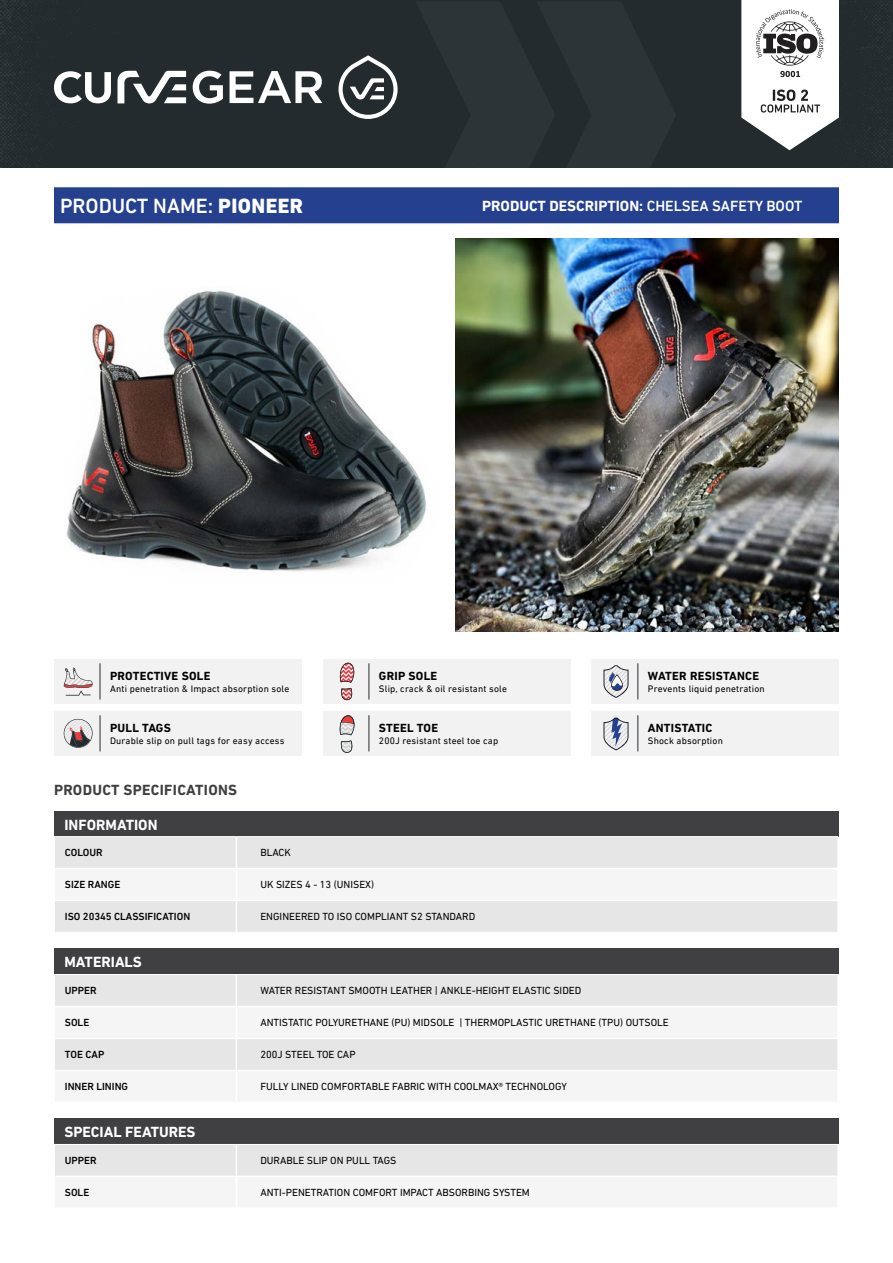
<style>
.page{position:relative;width:893px;height:1263px;background:#fff}
.page>*{position:absolute;margin:0;border:0;box-sizing:border-box;transform-origin:0 0}
.t1{font:500 21px "DIN Next LT Pro";color:#fff}
.t2{font:700 15px "DIN Next LT Pro";color:#fff}
.t3{font:700 15px "DIN Next LT Pro";letter-spacing:.02em;color:#404042}
.t4{font:700 12px "DIN Next LT Pro";letter-spacing:.02em;color:#000}
.t5{font:10.5px "DIN Next LT Pro";color:#000}
.t6{font:500 10.5px "DIN Next LT Pro";color:#000}
.t7{font:9.6px "DIN Next LT Pro";letter-spacing:.02em;color:#000}
.s1{font-weight:800}
.s2{font-weight:500}
</style>
<div class="page">
<div style="left:0;top:0;width:893px;height:167px;background:#232b2e"></div>
<svg style="left:415px;top:1px;width:261px;height:167px;background:#293033"></svg>
<div style="left:54px;top:811px;width:785px;height:26px;background:#404042"></div>
<div style="left:55px;top:837px;width:782px;height:95px;background:#e6e6e6"></div>
<div style="left:55px;top:869px;width:782px;height:31px;background:#f5f5f5"></div>
<hr style="left:54px;top:836px;width:182px;height:1px;background:#fff">
<hr style="left:236px;top:836px;width:602px;height:1px;background:#fff">
<hr style="left:236px;top:837px;width:1px;height:31px;background:#fff">
<hr style="left:55px;top:868px;width:181px;height:1px;background:#fff">
<hr style="left:236px;top:868px;width:601px;height:1px;background:#fff">
<hr style="left:236px;top:869px;width:1px;height:31px;background:#fff">
<hr style="left:55px;top:900px;width:181px;height:1px;background:#fff">
<hr style="left:236px;top:900px;width:601px;height:1px;background:#fff">
<hr style="left:236px;top:901px;width:1px;height:31px;background:#fff">
<div style="left:54px;top:949px;width:785px;height:25px;background:#404042"></div>
<div style="left:55px;top:975px;width:782px;height:31px;background:#e6e6e6"></div>
<div style="left:55px;top:1039px;width:782px;height:31px;background:#e6e6e6"></div>
<hr style="left:236px;top:975px;width:1px;height:31px;background:#fff">
<hr style="left:236px;top:1039px;width:1px;height:31px;background:#fff">
<div style="left:54px;top:1118px;width:785px;height:26px;background:#404042"></div>
<div style="left:55px;top:1145px;width:782px;height:30px;background:#e6e6e6"></div>
<hr style="left:236px;top:1145px;width:1px;height:30px;background:#fff">
<div style="left:54px;top:187px;width:785px;height:36px;background:#24408f"></div>
<img style="left:455px;top:239px;width:384px;height:392px">
<img style="left:66px;top:290px;width:360px;height:282px">
<div style="left:323px;top:659px;width:247px;height:45px;background:#f2f2f2"></div>
<svg style="left:340px;top:663px;width:14px;height:37px"></svg>
<hr style="left:369px;top:663px;width:1px;height:36px;background:#242b2f">
<div style="left:323px;top:711px;width:247px;height:44px;background:#f2f2f2"></div>
<hr style="left:369px;top:715px;width:1px;height:36px;background:#242b2f">
<svg style="left:340px;top:715px;width:15px;height:38px"></svg>
<div style="left:592px;top:711px;width:247px;height:44px;background:#f2f2f2"></div>
<hr style="left:638px;top:715px;width:1px;height:36px;background:#242b2f">
<svg style="left:603px;top:718px;width:25px;height:32px"></svg>
<div style="left:54px;top:659px;width:247px;height:45px;background:#f2f2f2"></div>
<hr style="left:100px;top:663px;width:1px;height:36px;background:#242b2f">
<svg style="left:64px;top:667px;width:29px;height:29px"></svg>
<div style="left:592px;top:659px;width:247px;height:45px;background:#f2f2f2"></div>
<hr style="left:638px;top:663px;width:1px;height:36px;background:#242b2f">
<svg style="left:603px;top:665px;width:26px;height:33px"></svg>
<div style="left:54px;top:711px;width:247px;height:44px;background:#f2f2f2"></div>
<hr style="left:100px;top:715px;width:1px;height:36px;background:#242b2f">
<svg style="left:64px;top:719px;width:29px;height:29px"></svg>
<svg style="left:741px;top:0;width:98px;height:150px"></svg>
<svg style="left:339px;top:55px;width:59px;height:64px"></svg>
<svg style="left:193px;top:71px;width:30px;height:33px"></svg>
<svg style="left:230px;top:71px;width:92px;height:32px"></svg>
<svg style="left:54px;top:71px;width:57px;height:32px"></svg>
<svg style="left:117px;top:71px;width:69px;height:32px"></svg>
<h1 class="t1" style="left:60px;top:194px;width:245px">PRODUCT NAME: <span class="s1">PIONEER</span></h1>
<h2 class="t2" style="left:482px;top:197px;width:322px">PRODUCT DESCRIPTION: <span class="s2">CHELSEA SAFETY BOOT</span></h2>
<p class="t4" style="left:110px;top:669px;width:102px">PROTECTIVE SOLE</p>
<p class="t7" style="left:110px;top:683px;width:181px">Anti penetration &amp; Impact absorption sole</p>
<p class="t4" style="left:110px;top:721px;width:62px">PULL TAGS</p>
<p class="t7" style="left:110px;top:735px;width:176px">Durable slip on pull tags for easy access</p>
<h2 class="t3" style="left:54px;top:781px;width:185px">PRODUCT SPECIFICATIONS</h2>
<p class="t4" style="left:379px;top:669px;width:60px">GRIP SOLE</p>
<p class="t7" style="left:379px;top:683px;width:130px">Slip, crack &amp; oil resistant sole</p>
<p class="t4" style="left:379px;top:721px;width:61px">STEEL TOE</p>
<p class="t7" style="left:379px;top:735px;width:121px">200J resistant steel toe cap</p>
<p class="t4" style="left:648px;top:669px;width:113px">WATER RESISTANCE</p>
<p class="t7" style="left:648px;top:683px;width:118px">Prevents liquid penetration</p>
<p class="t4" style="left:648px;top:721px;width:66px">ANTISTATIC</p>
<p class="t7" style="left:648px;top:735px;width:77px">Shock absorption</p>
<h2 class="t2" style="left:64px;top:816px;width:95px">INFORMATION</h2>
<p class="t6" style="left:65px;top:847px;width:39px">COLOUR</p>
<p class="t5" style="left:260px;top:847px;width:32px">BLACK</p>
<p class="t6" style="left:65px;top:879px;width:57px">SIZE RANGE</p>
<p class="t5" style="left:260px;top:879px;width:115px">UK SIZES 4 - 13 (UNISEX)</p>
<p class="t6" style="left:65px;top:911px;width:127px">ISO 20345 CLASSIFICATION</p>
<p class="t5" style="left:260px;top:911px;width:216px">ENGINEERED TO ISO COMPLIANT S2 STANDARD</p>
<h2 class="t2" style="left:64px;top:953px;width:79px">MATERIALS</h2>
<p class="t6" style="left:65px;top:985px;width:33px">UPPER</p>
<p class="t5" style="left:260px;top:985px;width:322px">WATER RESISTANT SMOOTH LEATHER | ANKLE-HEIGHT ELASTIC SIDED</p>
<p class="t6" style="left:65px;top:1017px;width:26px">SOLE</p>
<p class="t5" style="left:260px;top:1017px;width:410px">ANTISTATIC POLYURETHANE (PU) MIDSOLE | THERMOPLASTIC URETHANE (TPU) OUTSOLE</p>
<p class="t6" style="left:65px;top:1049px;width:41px">TOE CAP</p>
<p class="t5" style="left:260px;top:1049px;width:97px">200J STEEL TOE CAP</p>
<p class="t6" style="left:65px;top:1080px;width:65px">INNER LINING</p>
<p class="t5" style="left:260px;top:1080px;width:308px">FULLY LINED COMFORTABLE FABRIC WITH COOLMAX® TECHNOLOGY</p>
<h2 class="t2" style="left:64px;top:1123px;width:133px">SPECIAL FEATURES</h2>
<p class="t6" style="left:65px;top:1154px;width:33px">UPPER</p>
<p class="t5" style="left:260px;top:1154px;width:138px">DURABLE SLIP ON PULL TAGS</p>
<p class="t6" style="left:65px;top:1186px;width:26px">SOLE</p>
<p class="t5" style="left:260px;top:1186px;width:271px">ANTI-PENETRATION COMFORT IMPACT ABSORBING SYSTEM</p>
</div>
